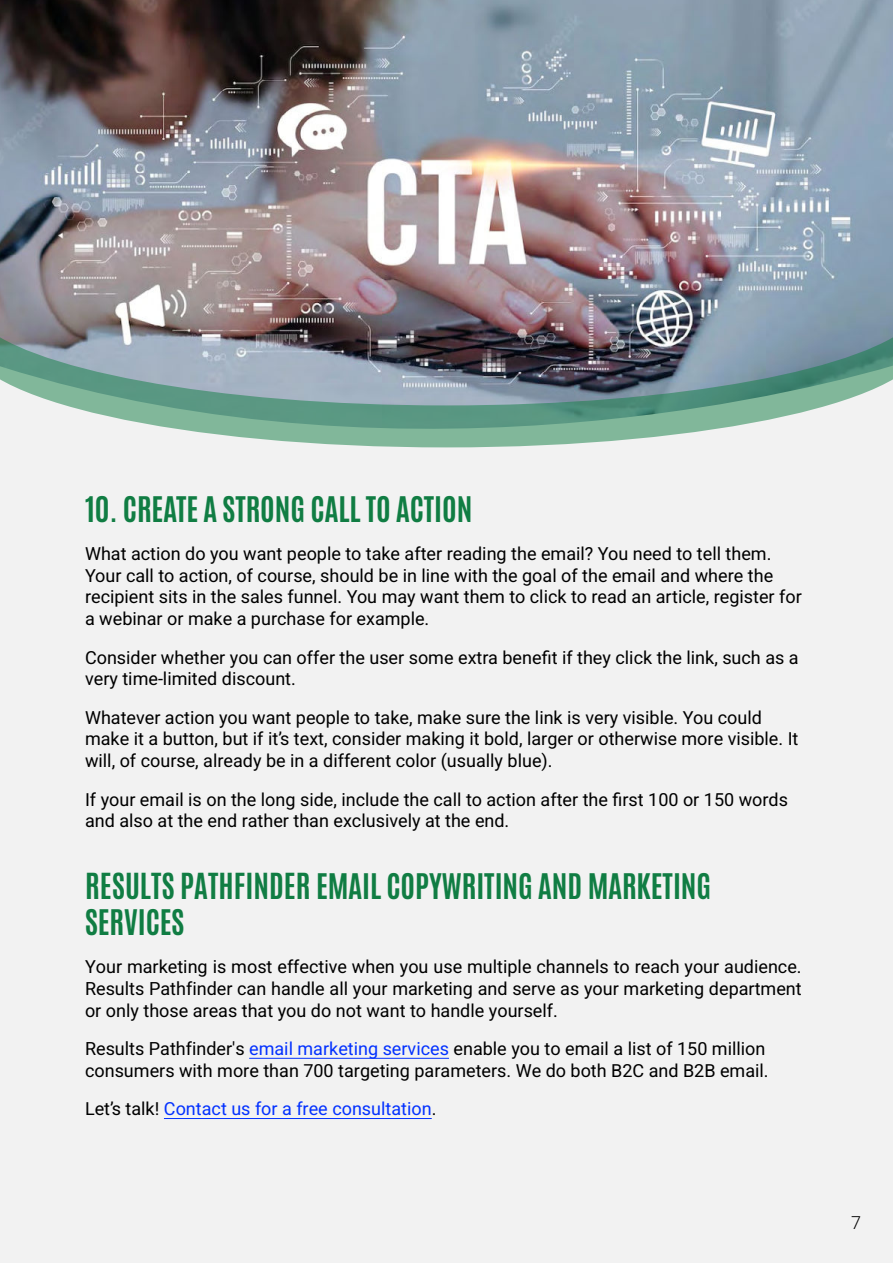
<style>
.page{position:relative;width:893px;height:1263px;background:#f2f2f2}
.page>*{position:absolute;margin:0;border:0;box-sizing:border-box;transform-origin:0 0}
.t1{font:30px/36px "Antonio";color:#107d43}
.t2{font:18px/21.6px "Heebo";color:#000}
.t3{font:18px "Heebo";color:#0432ff}
.s1{font-weight:700}
.s2{color:#0432ff}
.s3{color:#000}
</style>
<div class="page">
<hr style="left:164px;top:1118px;width:268px;height:1px;background:#0432ff">
<hr style="left:249px;top:1058px;width:200px;height:1px;background:#0432ff">
<img style="left:0;top:0;width:893px;height:448px">
<img style="left:0;top:320px;width:893px;height:127px">
<h1 class="t1" style="left:85px;top:492px;width:389px">10. CREATE A STRONG CALL TO ACTION</h1>
<p class="t2" style="left:85px;top:542px;width:718px">What action do you want people to take after reading the email? You need to tell them.<br>Your call to action, of course, should be in line with the goal of the email and where the recipient sits in the sales funnel. You may want them to click to read an article, register for a webinar or make a purchase for example.</p>
<p class="t2" style="left:85px;top:646px;width:715px">Consider whether you can offer the user some extra benefit if they click the link, such as a very time-limited discount.</p>
<p class="t2" style="left:85px;top:706px;width:715px">Whatever action you want people to take, make sure the link is very visible. You could make it a button, but if it’s text, consider making it bold, larger or otherwise more visible. It will, of course, already be in a different color (usually blue).</p>
<p class="t2" style="left:85px;top:788px;width:704px">If your email is on the long side, include the call to action after the first 100 or 150 words and also at the end rather than exclusively at the end.</p>
<h1 class="t1" style="left:85px;top:870px;width:628px"><span class="s1">RESULTS PATHFINDER</span> EMAIL COPYWRITING AND MARKETING<br>SERVICES</h1>
<p class="t2" style="left:85px;top:956px;width:718px;text-align:justify">Your marketing is most effective when you use multiple channels to reach your audience.<br>Results Pathfinder can handle all your marketing and serve as your marketing department or only those areas that you do not want to handle yourself.</p>
<p class="t2" style="left:85px;top:1038px;width:685px">Results Pathfinder's <span class="s2">email marketing services</span> enable you to email a list of 150 million consumers with more than 700 targeting parameters. We do both B2C and B2B email.</p>
<p class="t3" style="left:85px;top:1096px;width:353px"><span class="s3">Let’s talk!</span> Contact us for a free consultation<span class="s3">.</span></p>
<p class="t2" style="left:851px;top:1211px;width:11px">7</p>
</div>
